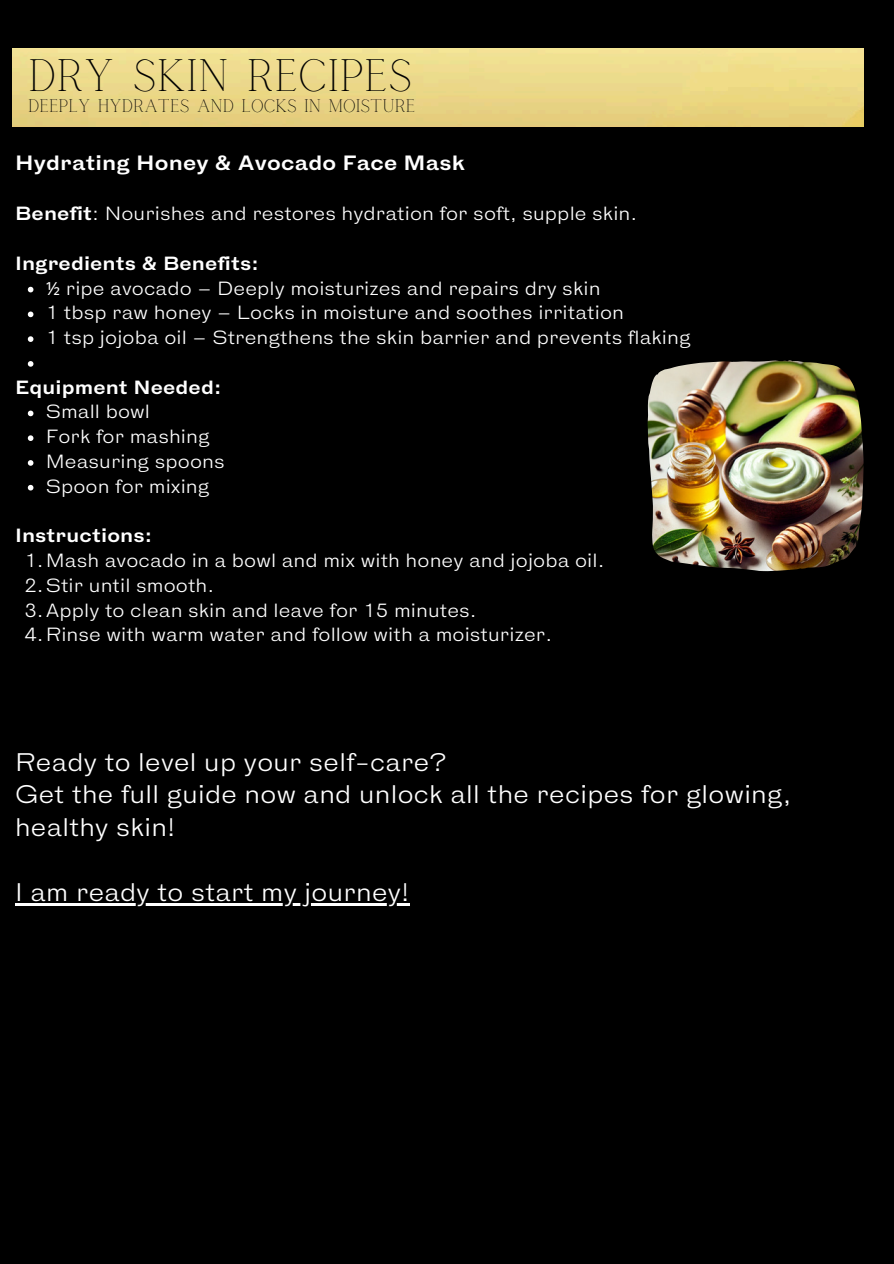
<style>
.page{position:relative;width:894px;height:1264px;background:#fff}
.page>*{position:absolute;margin:0;border:0;box-sizing:border-box;transform-origin:0 0}
.t1{font:45px "Calgary";color:#000}
.t2{font:24px/32.7px "HK Gothic";letter-spacing:.045em;color:#fff}
.t3{font:700 19.5px "HK Gothic";letter-spacing:.04em;color:#fff}
.t4{font:18px "HK Gothic";letter-spacing:.045em;color:#fff}
.t5{font:700 18px "HK Gothic";letter-spacing:.045em;color:#fff}
.t6{font:18px "Calgary";color:#000}
.s1{font-weight:700}
.s2{font-family:"Noto Sans"}
</style>
<div class="page">
<div style="left:0;top:0;width:893px;height:1263px;background:#000"></div>
<svg style="left:28px;top:287px;width:5px;height:5px"></svg>
<svg style="left:28px;top:311px;width:5px;height:6px"></svg>
<svg style="left:28px;top:336px;width:5px;height:6px"></svg>
<svg style="left:28px;top:361px;width:5px;height:6px"></svg>
<svg style="left:28px;top:410px;width:5px;height:6px"></svg>
<svg style="left:28px;top:435px;width:5px;height:6px"></svg>
<svg style="left:28px;top:460px;width:5px;height:6px"></svg>
<svg style="left:28px;top:485px;width:5px;height:5px"></svg>
<hr style="left:15px;top:903px;width:395px;height:2px;background:#fff">
<img style="left:13px;top:48px;width:850px;height:78px">
<img style="left:647px;top:360px;width:216px;height:211px">
<h1 class="t1" style="left:28px;top:50px;width:385px">DRY SKIN RECIPES</h1>
<h1 class="t6" style="left:28px;top:96px;width:388px">DEEPLY HYDRATES AND LOCKS IN MOISTURE</h1>
<p class="t3" style="left:15px;top:152px;width:451px">Hydrating Honey &amp; Avocado Face Mask</p>
<h2 class="t4" style="left:15px;top:204px;width:623px"><span class="s1">Benefit</span>: Nourishes and restores hydration for soft, supple skin.</h2>
<h3 class="t5" style="left:15px;top:254px;width:244px">Ingredients &amp; Benefits:</h3>
<p class="t4" style="left:46px;top:278px;width:555px"><span class="s2">½</span> ripe avocado – Deeply moisturizes and repairs dry skin</p>
<h3 class="t4" style="left:46px;top:303px;width:579px">1 tbsp raw honey – Locks in moisture and soothes irritation</h3>
<p class="t4" style="left:46px;top:328px;width:645px">1 tsp jojoba oil – Strengthens the skin barrier and prevents flaking</p>
<p class="t5" style="left:15px;top:377px;width:207px">Equipment Needed:</p>
<p class="t4" style="left:46px;top:402px;width:105px">Small bowl</p>
<h3 class="t4" style="left:46px;top:427px;width:165px">Fork for mashing</h3>
<p class="t4" style="left:46px;top:452px;width:180px">Measuring spoons</p>
<p class="t4" style="left:46px;top:476px;width:164px">Spoon for mixing</p>
<p class="t5" style="left:15px;top:526px;width:138px">Instructions:</p>
<p class="t4" style="left:25px;top:551px;width:581px">1.Mash avocado in a bowl and mix with honey and jojoba oil.</p>
<h3 class="t4" style="left:25px;top:575px;width:191px">2.Stir until smooth.</h3>
<p class="t4" style="left:25px;top:600px;width:453px">3.Apply to clean skin and leave for 15 minutes.</p>
<p class="t4" style="left:25px;top:625px;width:528px">4.Rinse with warm water and follow with a moisturizer.</p>
<p class="t2" style="left:15px;top:747px;width:776px">Ready to level up your self-care?<br>Get the full guide now and unlock all the recipes for glowing, healthy skin!</p>
<p class="t2" style="left:15px;top:877px;width:395px">I am ready to start my journey!</p>
</div>
